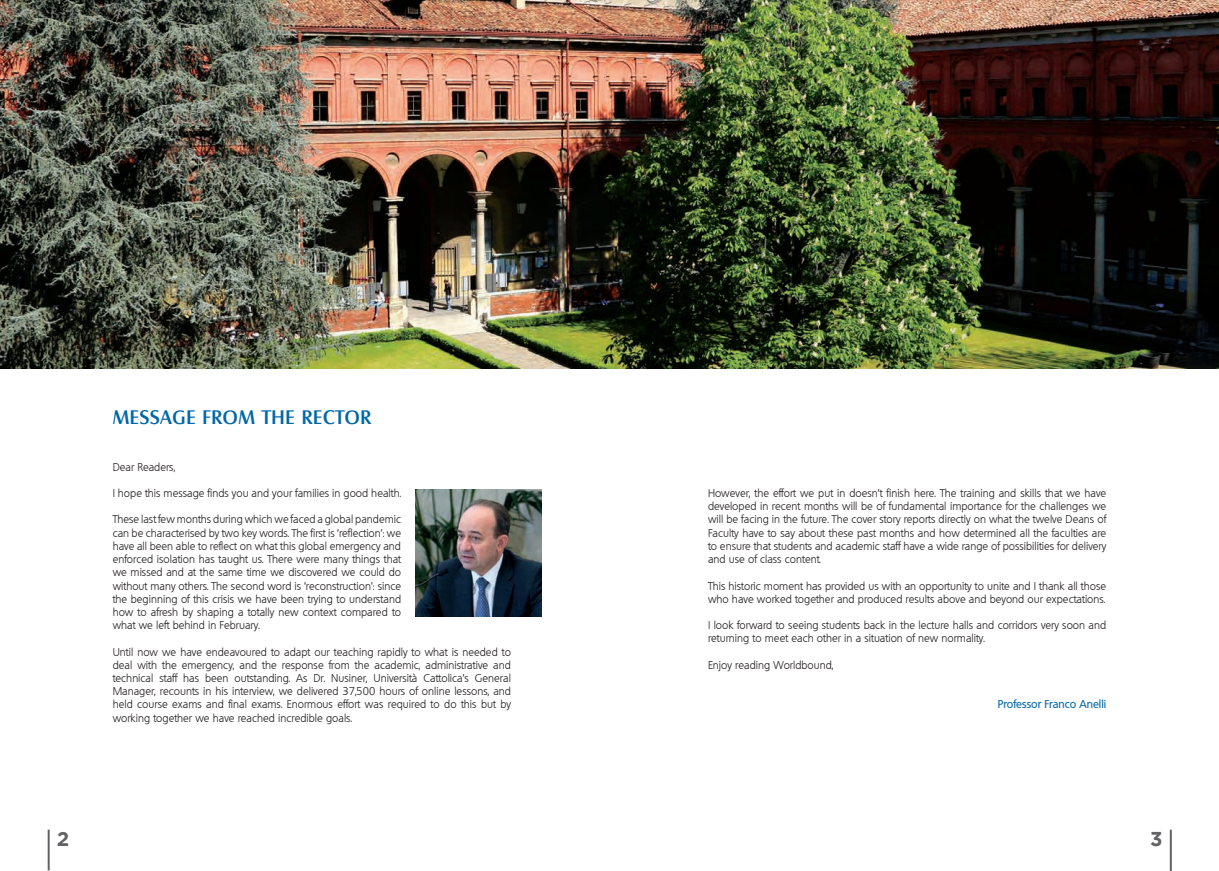
<style>
.page{position:relative;width:1219px;height:871px;background:#fff}
.page>*{position:absolute;margin:0;border:0;box-sizing:border-box;transform-origin:0 0}
.t1{font:700 20px "Gotham";color:#636366}
.t2{font:500 19px "Salzburg";letter-spacing:.04em;color:#0067aa}
.t3{font:300 11px/13.2px "Quebec";color:#231f20;text-align:justify}
.t4{font:500 11px "Quebec";color:#0067aa}
</style>
<div class="page">
<hr style="left:48px;top:829px;width:2px;height:41px;background:#636366">
<hr style="left:1170px;top:829px;width:2px;height:41px;background:#636366">
<img style="left:0;top:1px;width:1218px;height:367px">
<img style="left:415px;top:489px;width:127px;height:127px">
<p class="t2" style="left:113px;top:405px;width:260px">MESSAGE FROM THE RECTOR</p>
<p class="t3" style="left:113px;top:460px;width:64px">Dear Readers,</p>
<p class="t3" style="left:113px;top:486px;width:290px">I hope this message finds you and your families in good health.</p>
<p class="t3" style="left:113px;top:512px;width:290px">These last few months during which we faced a global pandemic can be characterised by two key words. The first is ‘reflection’: we have all been able to reflect on what this global emergency and enforced isolation has taught us. There were many things that we missed and at the same time we discovered we could do without many others. The second word is ‘reconstruction’: since the beginning of this crisis we have been trying to understand how to afresh by shaping a totally new context compared to what we left behind in February.</p>
<p class="t3" style="left:113px;top:644px;width:400px">Until now we have endeavoured to adapt our teaching rapidly to what is needed to deal with the emergency, and the response from the academic, administrative and technical staff has been outstanding. As Dr. Nusiner, Università Cattolica’s General Manager, recounts in his interview, we delivered 37,500 hours of online lessons, and held course exams and final exams. Enormous effort was required to do this but by working together we have reached incredible goals.</p>
<p class="t3" style="left:708px;top:486px;width:400px">However, the effort we put in doesn’t finish here. The training and skills that we have developed in recent months will be of fundamental importance for the challenges we will be facing in the future. The cover story reports directly on what the twelve Deans of Faculty have to say about these past months and how determined all the faculties are to ensure that students and academic staff have a wide range of possibilities for delivery and use of class content.</p>
<p class="t3" style="left:708px;top:578px;width:400px">This historic moment has provided us with an opportunity to unite and I thank all those who have worked together and produced results above and beyond our expectations.</p>
<p class="t3" style="left:708px;top:618px;width:400px">I look forward to seeing students back in the lecture halls and corridors very soon and returning to meet each other in a situation of new normality.</p>
<p class="t3" style="left:708px;top:658px;width:127px">Enjoy reading Worldbound,</p>
<p class="t4" style="left:998px;top:697px;width:110px">Professor Franco Anelli</p>
<h1 class="t1" style="left:57px;top:827px;width:14px">2</h1>
<h1 class="t1" style="left:1150px;top:827px;width:14px">3</h1>
</div>
